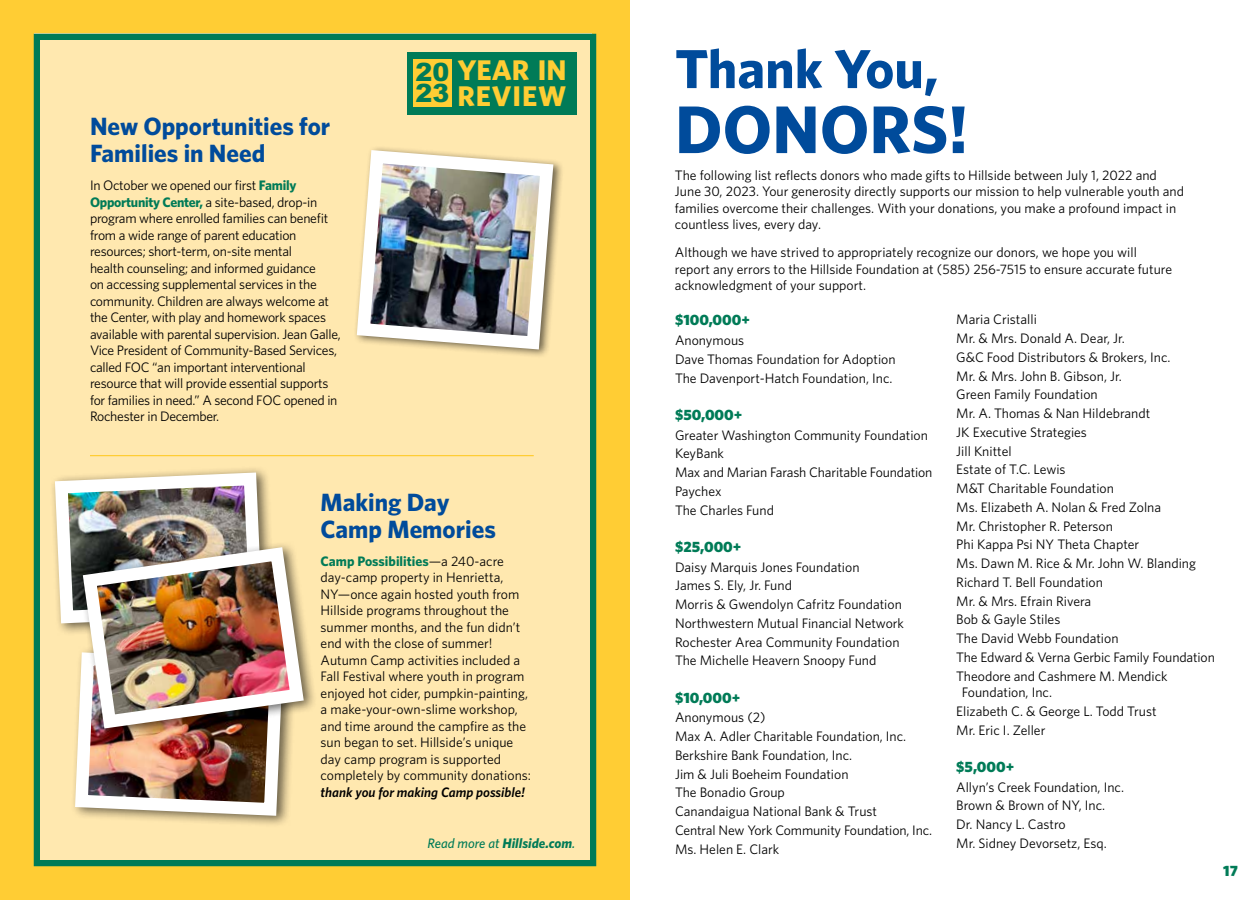
<style>
.page{position:relative;width:1260px;height:900px;background:#fff}
.page>*{position:absolute;margin:0;border:0;box-sizing:border-box;transform-origin:0 0}
.t1{font:700 67.5px "Whitney";color:#004b9b}
.t2{font:700 55px "Whitney";color:#004b9b}
.t3{font:700 28.5px/25.9px "Whitney";letter-spacing:.03em;color:#ffcd34}
.t4{font:900 25.25px/21.9px "Arial";color:#007b57}
.t5{font:700 25px/27.5px "Whitney";color:#004b9b}
.t6{font:900 15px "Whitney";color:#007b57}
.t7{font:13.75px/18.8px "Whitney";color:#000}
.t8{font:13.75px/16.5px "Whitney";letter-spacing:-.02em;color:#000}
.t9{font:italic 600 13.75px "Whitney";color:#000}
.t10{font:italic 700 13.75px "Whitney";color:#007b57}
.s1{font-weight:700;color:#007b57}
.s2{font-weight:500}
</style>
<div class="page">
<div style="left:0;top:0;width:630px;height:900px;background:#ffcd34"></div>
<div style="left:34px;top:34px;width:558px;height:832px;background:#ffe8af"></div>
<hr style="left:90px;top:455px;width:444px;height:1px;background:#ffcd34">
<div style="left:34px;top:34px;width:562px;height:832px;border:6px solid #007b57"></div>
<div style="left:407px;top:52px;width:170px;height:63px;background:#007b57"></div>
<div style="left:413px;top:59px;width:39px;height:48px;background:#ffcd34"></div>
<div style="left:70px;top:646px;width:227px;height:182px;background:#000;opacity:.59"></div>
<img style="left:70px;top:646px;width:219px;height:176px">
<img style="left:52px;top:468px;width:217px;height:162px">
<img style="left:356px;top:147px;width:204px;height:209px">
<div style="left:78px;top:541px;width:239px;height:199px;background:#000;opacity:.59"></div>
<img style="left:76px;top:540px;width:235px;height:196px">
<h3 class="t5" style="left:90px;top:112px;width:242px">New Opportunities for<br>Families in Need</h3>
<p class="t8" style="left:90px;top:177px;width:252px">In October we opened our first <span class="s1">Family Opportunity Center,</span> a site-based, drop-in program where enrolled families can benefit from a wide range of parent education resources; short-term, on-site mental<br>health counseling; and informed guidance<br>on accessing supplemental services in the community. Children are always welcome at the Center, with play and homework spaces available with parental supervision. Jean Galle, Vice President of Community-Based Services, called FOC “an important interventional resource that will provide essential supports for families in need.” A second FOC opened in Rochester in December.</p>
<h3 class="t4" style="left:416px;top:60px;width:35px">20<br>23</h3>
<h3 class="t3" style="left:457px;top:56px;width:111px">YEAR IN<br>REVIEW</h3>
<h3 class="t5" style="left:321px;top:488px;width:177px">Making Day<br>Camp Memories</h3>
<p class="t7" style="left:321px;top:553px;width:212px;line-height:16.5px"><span class="s1">Camp Possibilities</span>—a 240-acre day-camp property in Henrietta, NY—once again hosted youth from Hillside programs throughout the summer months, and the fun didn’t end with the close of summer!<br>Autumn Camp activities included a Fall Festival where youth in program enjoyed hot cider, pumpkin-painting, a make-your-own-slime workshop, and time around the campfire as the sun began to set. Hillside’s unique day camp program is supported completely by community donations:</p>
<p class="t9" style="left:321px;top:783px;width:206px">thank you for making Camp possible!</p>
<p class="t10" style="left:428px;top:834px;width:149px"><span class="s2">Read more at</span> Hillside.com<span class="s2">.</span></p>
<h2 class="t2" style="left:675px;top:32px;width:265px">Thank You,</h2>
<h1 class="t1" style="left:675px;top:84px;width:295px">DONORS!</h1>
<p class="t7" style="left:675px;top:166px;width:511px;line-height:16.5px">The following list reflects donors who made gifts to Hillside between July 1, 2022 and June 30, 2023. Your generosity directly supports our mission to help vulnerable youth and families overcome their challenges. With your donations, you make a profound impact in countless lives, every day.</p>
<p class="t7" style="left:675px;top:244px;width:499px;line-height:16.5px">Although we have strived to appropriately recognize our donors, we hope you will report any errors to the Hillside Foundation at (585) 256-7515 to ensure accurate future acknowledgment of your support.</p>
<p class="t6" style="left:675px;top:310px;width:76px">$100,000+</p>
<p class="t7" style="left:675px;top:331px;width:222px">Anonymous<br>Dave Thomas Foundation for Adoption<br>The Davenport-Hatch Foundation, Inc.</p>
<p class="t6" style="left:675px;top:405px;width:69px">$50,000+</p>
<p class="t7" style="left:675px;top:425px;width:259px">Greater Washington Community Foundation<br>KeyBank<br>Max and Marian Farash Charitable Foundation<br>Paychex<br>The Charles Fund</p>
<p class="t6" style="left:675px;top:537px;width:68px">$25,000+</p>
<p class="t7" style="left:675px;top:557px;width:231px">Daisy Marquis Jones Foundation<br>James S. Ely, Jr. Fund<br>Morris &amp; Gwendolyn Cafritz Foundation Northwestern Mutual Financial Network Rochester Area Community Foundation The Michelle Heavern Snoopy Fund</p>
<p class="t6" style="left:675px;top:687px;width:67px">$10,000+</p>
<p class="t7" style="left:675px;top:708px;width:259px">Anonymous (2)<br>Max A. Adler Charitable Foundation, Inc.<br>Berkshire Bank Foundation, Inc.<br>Jim &amp; Juli Boeheim Foundation<br>The Bonadio Group<br>Canandaigua National Bank &amp; Trust<br>Central New York Community Foundation, Inc.<br>Ms. Helen E. Clark</p>
<p class="t7" style="left:956px;top:310px;width:260px">Maria Cristalli<br>Mr. &amp; Mrs. Donald A. Dear, Jr.<br>G&amp;C Food Distributors &amp; Brokers, Inc.<br>Mr. &amp; Mrs. John B. Gibson, Jr.<br>Green Family Foundation<br>Mr. A. Thomas &amp; Nan Hildebrandt<br>JK Executive Strategies<br>Jill Knittel<br>Estate of T.C. Lewis<br>M&amp;T Charitable Foundation<br>Ms. Elizabeth A. Nolan &amp; Fred Zolna<br>Mr. Christopher R. Peterson<br>Phi Kappa Psi NY Theta Chapter<br>Ms. Dawn M. Rice &amp; Mr. John W. Blanding<br>Richard T. Bell Foundation<br>Mr. &amp; Mrs. Efrain Rivera<br>Bob &amp; Gayle Stiles<br>The David Webb Foundation<br>The Edward &amp; Verna Gerbic Family Foundation<br>Theodore and Cashmere M. Mendick</p>
<p class="t7" style="left:956px;top:683px;width:202px;text-indent:6px">Foundation, Inc.<br>Elizabeth C. &amp; George L. Todd Trust<br>Mr. Eric I. Zeller</p>
<p class="t6" style="left:956px;top:756px;width:60px">$5,000+</p>
<p class="t7" style="left:956px;top:777px;width:169px">Allyn’s Creek Foundation, Inc.<br>Brown &amp; Brown of NY, Inc.<br>Dr. Nancy L. Castro<br>Mr. Sidney Devorsetz, Esq.</p>
<p class="t6" style="left:1223px;top:861px;width:16px">17</p>
</div>
